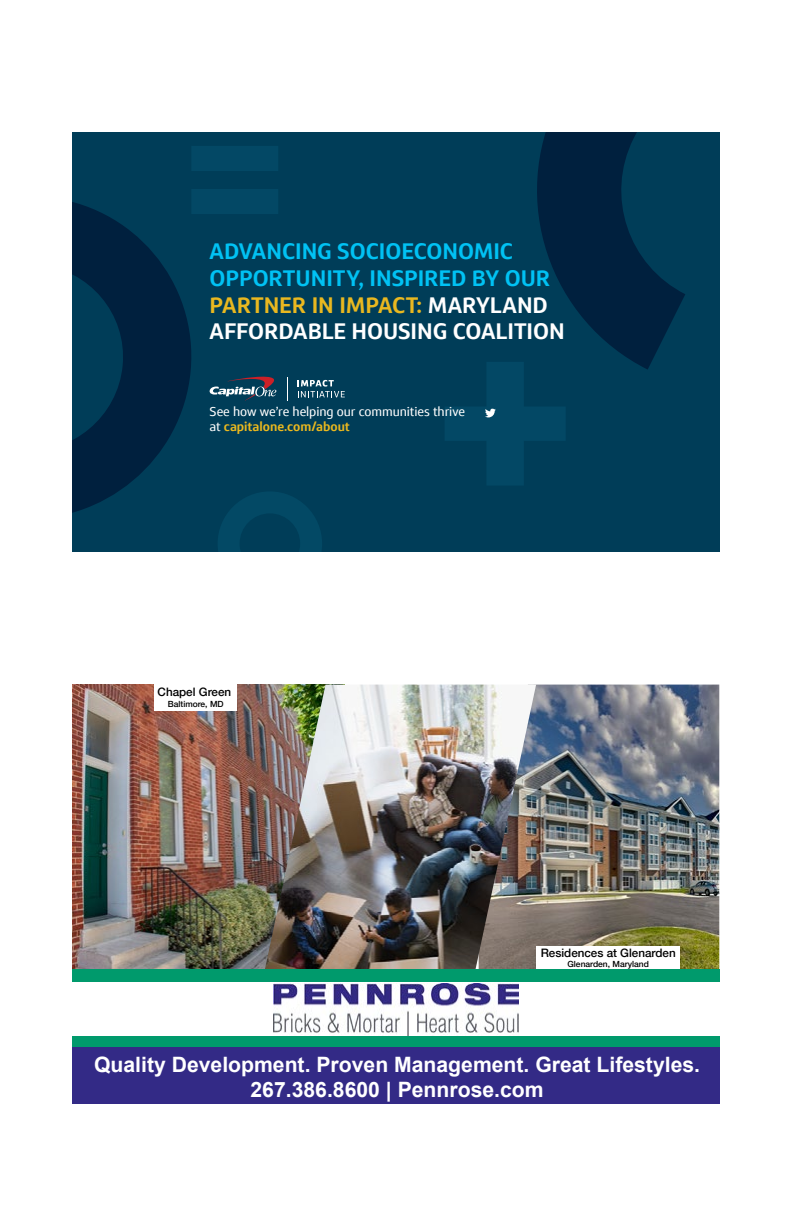
<style>
.page{position:relative;width:792px;height:1224px;background:#fff}
.page>*{position:absolute;margin:0;border:0;box-sizing:border-box;transform-origin:0 0}
.t1{font:600 22.2px/26.6px "Optimist";letter-spacing:-.005em;color:#00c2f4}
.t2{font:700 21.2px/25.4px "Arial";color:#fff;text-align:center}
.t3{font:12.8px/15.2px "Optimist";letter-spacing:-.005em;color:#fff}
.t4{font:500 11.6px "Helvetica Neue LT";color:#000}
.t5{font:500 8.4px "Helvetica Neue LT";color:#000}
.s1{color:#e9b820}
.s2{color:#fff}
.s3{font-weight:600;color:#ecb91e}
</style>
<div class="page">
<img style="left:72px;top:685px;width:191px;height:285px">
<img style="left:72px;top:1036px;width:648px;height:68px">
<img style="left:273px;top:984px;width:246px;height:52px">
<img style="left:536px;top:685px;width:183px;height:285px">
<img style="left:263px;top:685px;width:273px;height:285px">
<div style="left:154px;top:685px;width:83px;height:26px;background:#fff"></div>
<div style="left:536px;top:946px;width:144px;height:28px;background:#fff"></div>
<div style="left:72px;top:970px;width:647px;height:12px;background:#009a6c"></div>
<div style="left:72px;top:132px;width:648px;height:420px;background:#003d58"></div>
<svg style="left:72px;top:202px;width:119px;height:311px;fill:#00203e"></svg>
<svg style="left:537px;top:132px;width:148px;height:238px;fill:#00203e"></svg>
<svg style="left:192px;top:146px;width:86px;height:68px"></svg>
<svg style="left:218px;top:492px;width:104px;height:60px"></svg>
<svg style="left:445px;top:362px;width:121px;height:123px"></svg>
<svg style="left:209px;top:376px;width:67px;height:25px"></svg>
<svg style="left:287px;top:377px;width:1px;height:24px"></svg>
<svg style="left:298px;top:380px;width:47px;height:17px"></svg>
<p class="t1" style="left:210px;top:238px;width:357px">ADVANCING SOCIOECONOMIC<br>OPPORTUNITY, INSPIRED BY OUR<br><span class="s1">PARTNER IN IMPACT:</span> <span class="s2">MARYLAND<br>AFFORDABLE HOUSING COALITION</span></p>
<p class="t3" style="left:210px;top:404px;width:257px">See how we’re helping our communities thrive at <span class="s3">capitalone.com/about</span></p>
<p class="t4" style="left:158px;top:685px;width:75px">Chapel Green</p>
<p class="t5" style="left:168px;top:699px;width:57px">Baltimore, MD</p>
<p class="t4" style="left:541px;top:946px;width:137px">Residences at Glenarden</p>
<p class="t5" style="left:568px;top:959px;width:83px">Glenarden, Maryland</p>
<p class="t2" style="left:94px;top:1052px;width:608px">Quality Development. Proven Management. Great Lifestyles.<br>267.386.8600 | Pennrose.com</p>
</div>
